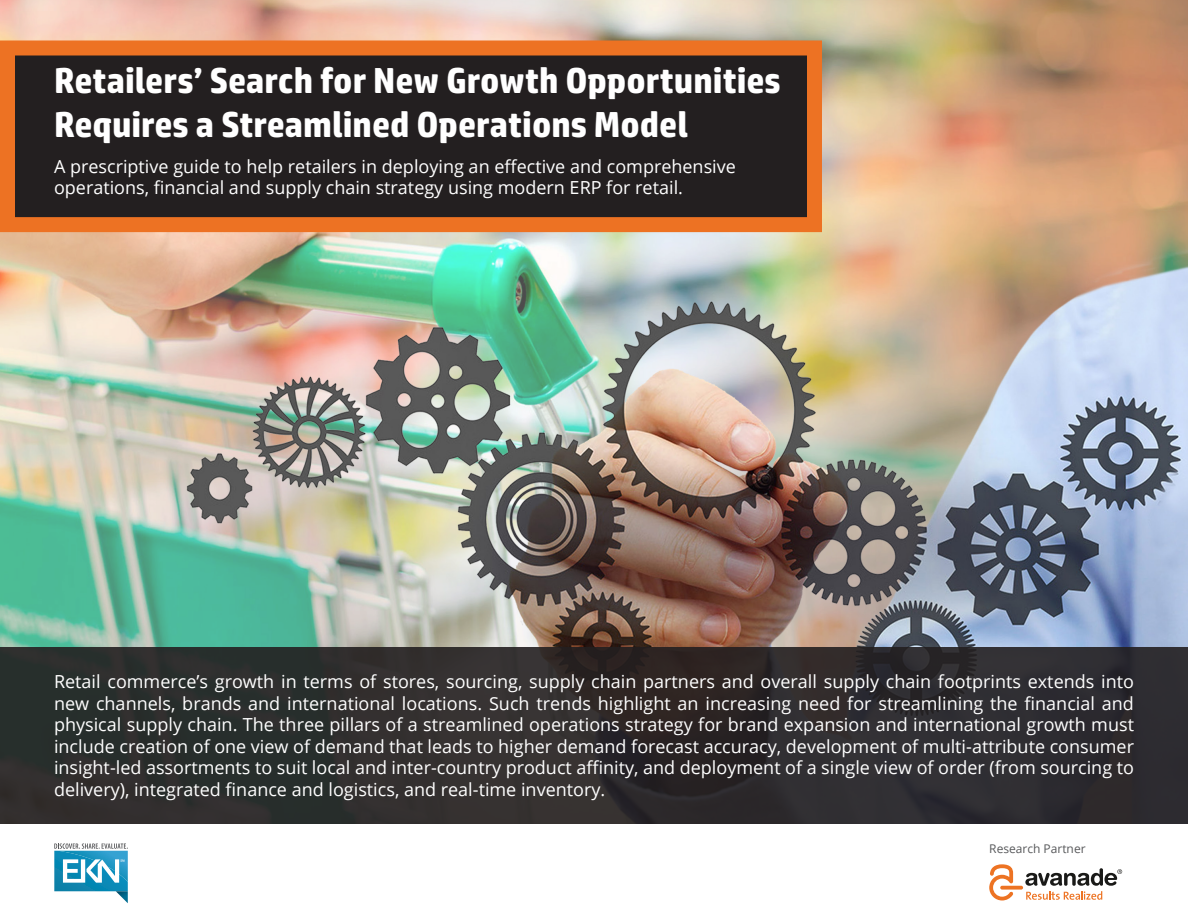
<style>
.page{position:relative;width:1188px;height:918px;background:#fff}
.page>*{position:absolute;margin:0;border:0;box-sizing:border-box;transform-origin:0 0}
.t1{font:700 36px/43.2px "HP Simplified W02";color:#fff}
.t2{font:18px/21.6px "Open Sans";color:#fff;text-align:justify}
.t3{font:12px "Open Sans";color:#58595b}
</style>
<div class="page">
<svg style="left:54px;top:843px;width:74px;height:60px"></svg>
<svg style="left:1000px;top:886px;width:23px;height:4px"></svg>
<svg style="left:989px;top:864px;width:24px;height:37px"></svg>
<svg style="left:1025px;top:868px;width:97px;height:32px"></svg>
<img style="left:0;top:0;width:1188px;height:647px">
<div style="left:0;top:647px;width:1188px;height:177px;background:linear-gradient(to right,#2e2f2c,#2f2a2f)"></div>
<div style="left:8px;top:48px;width:806px;height:177px;background:#231f20"></div>
<div style="left:0;top:40px;width:822px;height:192px;border:15px solid #ed7223"></div>
<p class="t1" style="left:54px;top:59px;width:728px">Retailers’ Search for New Growth Opportunities<br>Requires a Streamlined Operations Model</p>
<p class="t2" style="left:54px;top:155px;width:683px">A prescriptive guide to help retailers in deploying an effective and comprehensive operations, financial and supply chain strategy using modern ERP for retail.</p>
<p class="t2" style="left:54px;top:670px;width:1082px">Retail commerce’s growth in terms of stores, sourcing, supply chain partners and overall supply chain footprints extends into new channels, brands and international locations. Such trends highlight an increasing need for streamlining the financial and physical supply chain. The three pillars of a streamlined operations strategy for brand expansion and international growth must include creation of one view of demand that leads to higher demand forecast accuracy, development of multi-attribute consumer insight-led assortments to suit local and inter-country product affinity, and deployment of a single view of order (from sourcing to delivery), integrated finance and logistics, and real-time inventory.</p>
<p class="t3" style="left:989px;top:840px;width:98px">Research Partner</p>
</div>
